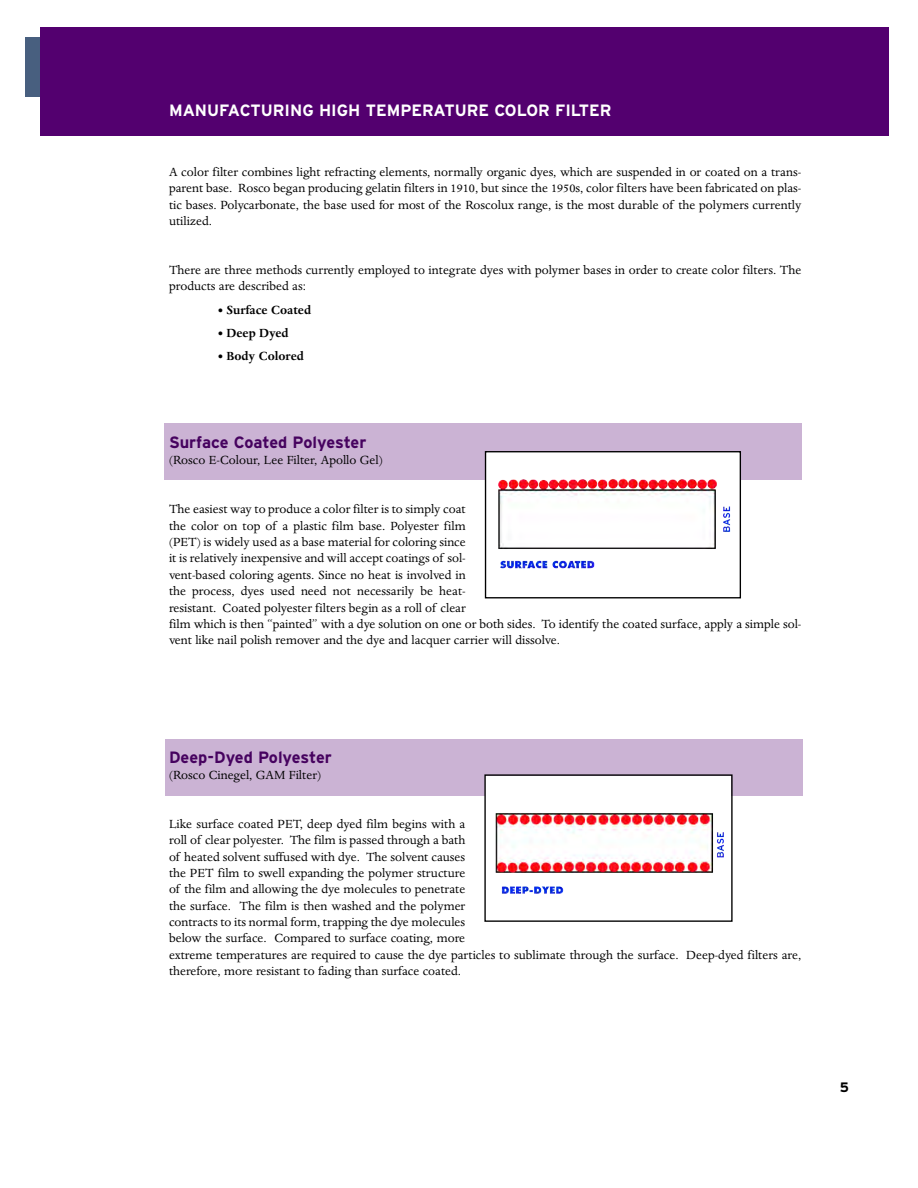
<style>
.page{position:relative;width:918px;height:1188px;background:#fff}
.page>*{position:absolute;margin:0;border:0;box-sizing:border-box;transform-origin:0 0}
.t1{font:700 16.35px "Interstate";letter-spacing:-.005em;color:#46025f}
.t2{font:700 16.35px "Interstate";color:#fff}
.t3{font:13.65px/16.4px "Dante";color:#000}
.t4{font:700 13.65px "Dante";color:#000}
.t5{font:700 13.65px "Interstate";color:#000}
</style>
<div class="page">
<div style="left:165px;top:740px;width:637px;height:56px;background:#cbb3d4"></div>
<div style="left:164px;top:423px;width:637px;height:57px;background:#cbb3d4"></div>
<div style="left:26px;top:37px;width:14px;height:60px;background:#485f7f"></div>
<div style="left:40px;top:28px;width:849px;height:108px;background:#53006f"></div>
<div style="left:485px;top:451px;width:256px;height:147px;border:1px solid #000"></div>
<img style="left:486px;top:452px;width:254px;height:145px">
<div style="left:484px;top:774px;width:249px;height:148px;border:1px solid #000"></div>
<img style="left:486px;top:776px;width:245px;height:118px">
<p class="t2" style="left:169px;top:101px;width:444px">MANUFACTURING HIGH TEMPERATURE COLOR FILTER</p>
<p class="t3" style="left:169px;top:164px;width:634px;text-align:justify">A color filter combines light refracting elements, normally organic dyes, which are suspended in or coated on a trans&shy;parent base. Rosco began producing gelatin filters in 1910, but since the 1950s, color filters have been fabricated on plas&shy;tic bases. Polycarbonate, the base used for most of the Roscolux range, is the most durable of the polymers currently utilized.</p>
<p class="t3" style="left:169px;top:262px;width:634px">There are three methods currently employed to integrate dyes with polymer bases in order to create color filters. The products are described as:</p>
<p class="t4" style="left:218px;top:302px;width:95px">• Surface Coated</p>
<p class="t4" style="left:218px;top:325px;width:72px">• Deep Dyed</p>
<p class="t4" style="left:218px;top:349px;width:87px">• Body Colored</p>
<p class="t1" style="left:169px;top:434px;width:199px">Surface Coated Polyester</p>
<p class="t3" style="left:169px;top:452px;width:215px">(Rosco E-Colour, Lee Filter, Apollo Gel)</p>
<p class="t3" style="left:169px;top:501px;width:634px">The easiest way to produce a color filter is to simply coat<br>the color on top of a plastic film base. Polyester film<br>(PET) is widely used as a base material for coloring since<br>it is relatively inexpensive and will accept coatings of sol-<br>vent-based coloring agents. Since no heat is involved in<br>the process, dyes used need not necessarily be heat-<br>resistant. Coated polyester filters begin as a roll of clear<br>film which is then “painted” with a dye solution on one or both sides. To identify the coated surface, apply a simple sol&shy;vent like nail polish remover and the dye and lacquer carrier will dissolve.</p>
<p class="t1" style="left:169px;top:748px;width:164px">Deep-Dyed Polyester</p>
<p class="t3" style="left:169px;top:767px;width:154px">(Rosco Cinegel, GAM Filter)</p>
<p class="t3" style="left:169px;top:816px;width:634px">Like surface coated PET, deep dyed film begins with a<br>roll of clear polyester. The film is passed through a bath<br>of heated solvent suffused with dye. The solvent causes<br>the PET film to swell expanding the polymer structure<br>of the film and allowing the dye molecules to penetrate<br>the surface. The film is then washed and the polymer<br>contracts to its normal form, trapping the dye molecules<br>below the surface. Compared to surface coating, more<br>extreme temperatures are required to cause the dye particles to sublimate through the surface. Deep-dyed filters are, therefore, more resistant to fading than surface coated.</p>
<p class="t5" style="left:840px;top:1079px;width:11px">5</p>
</div>
